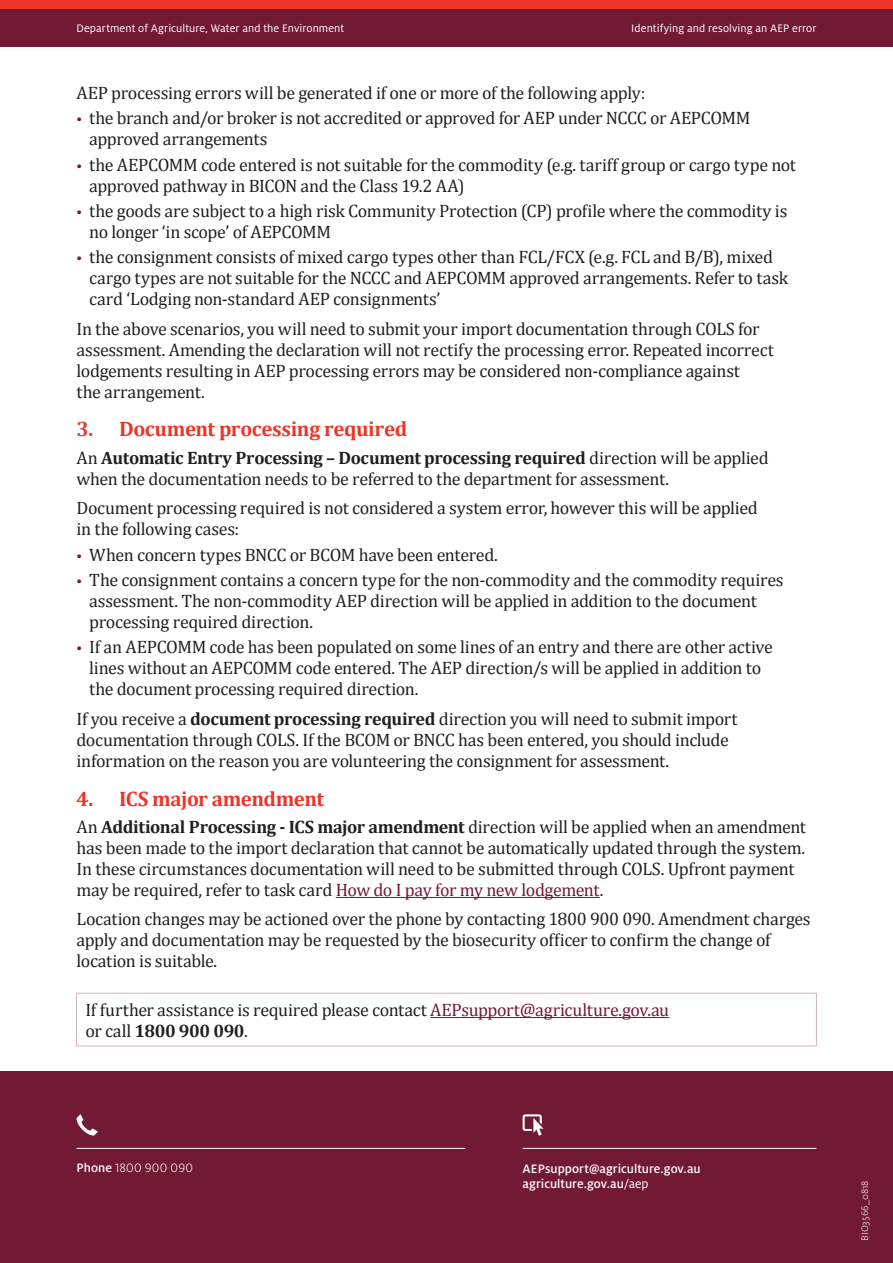
<style>
.page{position:relative;width:893px;height:1263px;background:#fff}
.page>*{position:absolute;margin:0;border:0;box-sizing:border-box;transform-origin:0 0}
.t1{font:700 21px "Cambria";letter-spacing:-.02em;color:#ee3529}
.t2{font:18px/21px "Cambria";letter-spacing:-.02em;color:#231f20}
.t3{font:500 13.5px/15px "Milo Pro";color:#fff}
.t4{font:300 13.5px "Milo Pro";letter-spacing:.015em;color:#fff}
.t5{font:12px "Milo Pro";letter-spacing:.005em;color:#fff}
.t6{font:300 10.5px "Milo Pro";color:#fff}
.s1{font-size:12.75px;color:#721935}
.s2{font-weight:700}
.s3{color:#721935}
.s4{font-weight:500}
.s5{font-weight:400}
</style>
<div class="page">
<div style="left:0;top:9px;width:893px;height:38px;background:#721935"></div>
<div style="left:0;top:0;width:893px;height:9px;background:#ee3529"></div>
<hr style="left:336px;top:897px;width:264px;height:1px;background:#721935">
<div style="left:0;top:1071px;width:893px;height:192px;background:#721935"></div>
<hr style="left:77px;top:1148px;width:388px;height:1px;background:#fff">
<svg style="left:76px;top:1114px;width:22px;height:22px"></svg>
<hr style="left:523px;top:1148px;width:293px;height:1px;background:#fff">
<svg style="left:523px;top:1114px;width:20px;height:22px"></svg>
<hr style="left:430px;top:1017px;width:239px;height:1px;background:#721935">
<div style="left:76px;top:993px;width:741px;height:53px;border:1px solid #d3b4b6"></div>
<p class="t5" style="left:77px;top:22px;width:269px">Department of Agriculture, Water and the Environment</p>
<p class="t5" style="left:631px;top:22px;width:187px">Identifying and resolving an AEP error</p>
<p class="t2" style="left:77px;top:82px;width:571px">AEP processing errors will be generated if one or more of the following apply:</p>
<p class="t2" style="left:89px;top:108px;width:663px;text-indent:-13px"><span class="s1">•</span> the branch and/or broker is not accredited or approved for AEP under NCCC or AEPCOMM approved arrangements</p>
<p class="t2" style="left:89px;top:154px;width:708px;text-indent:-13px"><span class="s1">•</span> the AEPCOMM code entered is not suitable for the commodity (e.g. tariff group or cargo type not approved pathway in BICON and the Class 19.2 AA)</p>
<p class="t2" style="left:89px;top:200px;width:700px;text-indent:-13px"><span class="s1">•</span> the goods are subject to a high risk Community Protection (CP) profile where the commodity is no longer ‘in scope’ of AEPCOMM</p>
<p class="t2" style="left:89px;top:246px;width:700px;text-indent:-13px"><span class="s1">•</span> the consignment consists of mixed cargo types other than FCL/FCX (e.g. FCL and B/B), mixed cargo types are not suitable for the NCCC and AEPCOMM approved arrangements. Refer to task card ‘Lodging non-standard AEP consignments’</p>
<p class="t2" style="left:77px;top:318px;width:699px">In the above scenarios, you will need to submit your import documentation through COLS for assessment. Amending the declaration will not rectify the processing error. Repeated incorrect lodgements resulting in AEP processing errors may be considered non-compliance against<br>the arrangement.</p>
<p class="t1" style="left:77px;top:414px;width:332px">3. Document processing required</p>
<p class="t2" style="left:77px;top:447px;width:694px">An <span class="s2">Automatic Entry Processing – Document processing required</span> direction will be applied when the documentation needs to be referred to the department for assessment.</p>
<p class="t2" style="left:77px;top:498px;width:683px">Document processing required is not considered a system error, however this will be applied in the following cases:</p>
<p class="t2" style="left:77px;top:544px;width:423px"><span class="s1">•</span> When concern types BNCC or BCOM have been entered.</p>
<p class="t2" style="left:89px;top:569px;width:696px;text-indent:-13px"><span class="s1">•</span> The consignment contains a concern type for the non-commodity and the commodity requires assessment. The non-commodity AEP direction will be applied in addition to the document processing required direction.</p>
<p class="t2" style="left:89px;top:637px;width:685px;text-indent:-13px"><span class="s1">•</span> If an AEPCOMM code has been populated on some lines of an entry and there are other active lines without an AEPCOMM code entered. The AEP direction/s will be applied in addition to the document processing required direction.</p>
<p class="t2" style="left:77px;top:708px;width:662px">If you receive a <span class="s2">document processing required</span> direction you will need to submit import documentation through COLS. If the BCOM or BNCC has been entered, you should include information on the reason you are volunteering the consignment for assessment.</p>
<p class="t1" style="left:77px;top:783px;width:249px">4. ICS major amendment</p>
<p class="t2" style="left:77px;top:816px;width:731px">An <span class="s2">Additional Processing - ICS major amendment</span> direction will be applied when an amendment has been made to the import declaration that cannot be automatically updated through the system.<br>In these circumstances documentation will need to be submitted through COLS. Upfront payment may be required, refer to task card <span class="s3">How do I pay for my new lodgement</span>.</p>
<p class="t2" style="left:77px;top:909px;width:736px">Location changes may be actioned over the phone by contacting 1800 900 090. Amendment charges apply and documentation may be requested by the biosecurity officer to confirm the change of location is suitable.</p>
<p class="t2" style="left:85px;top:999px;width:585px">If further assistance is required please contact <span class="s3">AEPsupport@agriculture.gov.au </span>or call <span class="s2">1800 900 090</span>.</p>
<p class="t4" style="left:77px;top:1160px;width:118px"><span class="s4">Phone</span> 1800 900 090</p>
<p class="t3" style="left:523px;top:1162px;width:180px">AEPsupport@agriculture.gov.au agriculture.gov.au<span class="s5">/aep</span></p>
<p class="t6" style="left:859px;top:1240px;width:62px;rotate:-90deg">BIO3566_0818</p>
</div>
